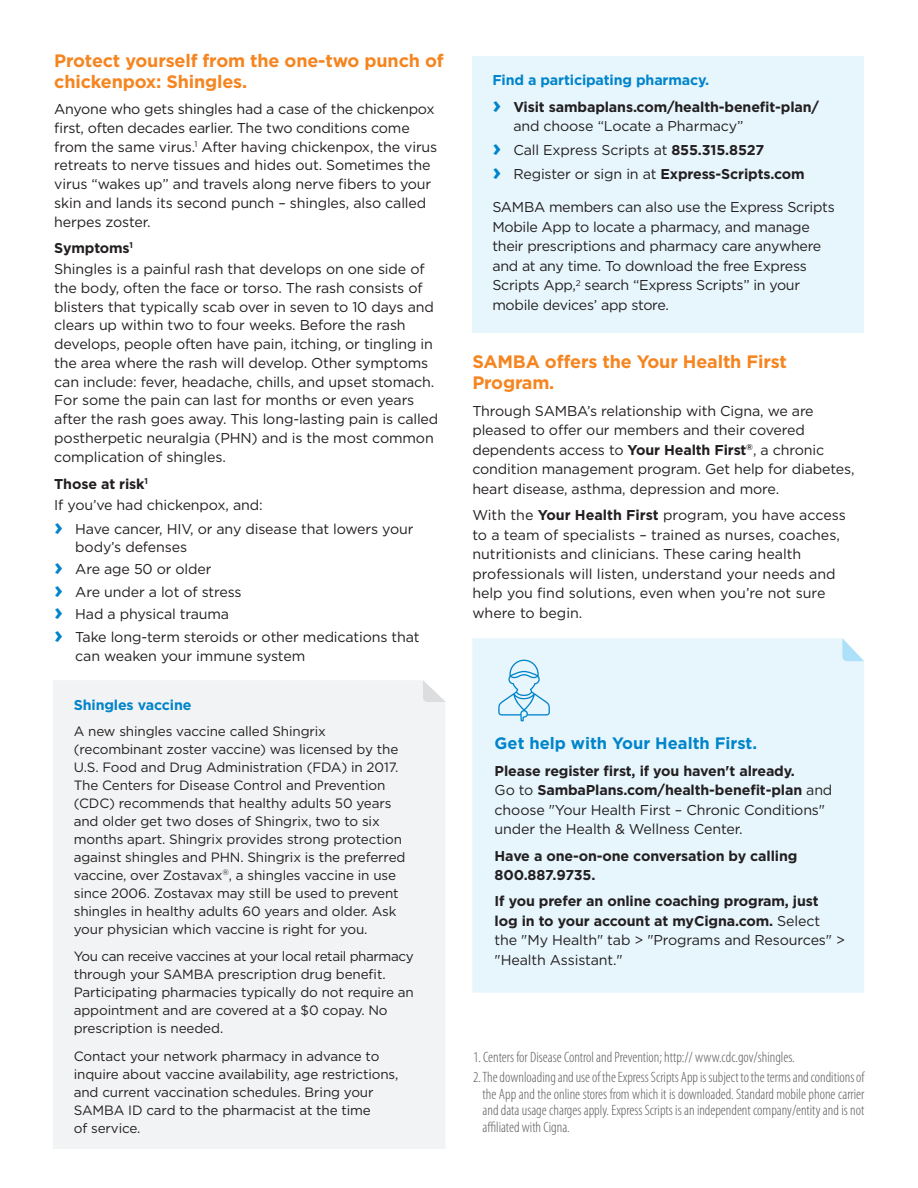
<style>
.page{position:relative;width:918px;height:1188px;background:#fff}
.page>*{position:absolute;margin:0;border:0;box-sizing:border-box;transform-origin:0 0}
.Body_copy_head_bold{font:700 18px/21px "Gotham";letter-spacing:-.01em;color:#f58520}
.Sidebar_copy_medium{font:700 16.5px "Gotham";color:#0084ca}
.Legal_copy_Cat{font:300 condensed 15px/16.5px "Myriad Pro";color:#57585a;text-align:justify}
.Body_copy__book_9_5{font:14.25px/19.5px "Gotham";letter-spacing:-.01em;color:#231f20}
.Bullet_copy_book_9_5{font:14.25px/18.9px "Gotham";letter-spacing:-.01em;color:#231f20}
.Sidebar_copy_medium-2{font:700 14.25px/19.5px "Gotham";letter-spacing:-.01em;color:#231f20}
.Sidebar_copy_medium-3{font:14.25px/19.5px "Gotham";letter-spacing:-.01em;color:#231f20}
.Bullet_copy_book_9_5-2{font:700 14.25px/19.5px "Gotham";letter-spacing:-.01em;color:#231f20}
.Body_copy__book_9_5-2{font:700 14.25px "Gotham";letter-spacing:-.01em;color:#0084ca}
.Body_copy__book_9_5-3{font:700 14.25px "Gotham";letter-spacing:-.01em;color:#231f20}
.Body_copy__book_9_5-4{font:13.5px/18px "Gotham";letter-spacing:-.01em;color:#231f20}
.s1{font-weight:700;font-size:24px;color:#0084ca}
.s2{font-size:24px;color:#0084ca}
.s3{font-weight:400}
.s4{font-weight:700}
</style>
<div class="page">
<div style="left:53px;top:680px;width:392px;height:469px;background:#f2f3f4"></div>
<svg style="left:423px;top:680px;width:23px;height:22px"></svg>
<div style="left:472px;top:56px;width:392px;height:276px;background:#e7f6fd"></div>
<div style="left:472px;top:638px;width:392px;height:355px;background:#e7f6fd"></div>
<svg style="left:842px;top:638px;width:22px;height:23px"></svg>
<svg style="left:498px;top:660px;width:52px;height:61px;background:#c5e5f5"></svg>
<p class="Body_copy_head_bold" style="left:54px;top:50px;width:391px">Protect yourself from the one-two punch of chickenpox: Shingles.</p>
<p class="Body_copy__book_9_5" style="left:54px;top:99px;width:385px;line-height:18.8px">Anyone who gets shingles had a case of the chickenpox first, often decades earlier. The two conditions come from the same virus.<sup>1</sup> After having chickenpox, the virus retreats to nerve tissues and hides out. Sometimes the virus “wakes up” and travels along nerve fibers to your skin and lands its second punch – shingles, also called herpes zoster.</p>
<p class="Body_copy__book_9_5-3" style="left:54px;top:239px;width:80px">Symptoms<sup>1</sup></p>
<p class="Bullet_copy_book_9_5" style="left:54px;top:259px;width:386px">Shingles is a painful rash that develops on one side of the body, often the face or torso. The rash consists of blisters that typically scab over in seven to 10 days and clears up within two to four weeks. Before the rash develops, people often have pain, itching, or tingling in the area where the rash will develop. Other symptoms can include: fever, headache, chills, and upset stomach.<br>For some the pain can last for months or even years after the rash goes away. This long-lasting pain is called postherpetic neuralgia (PHN) and is the most common complication of shingles.</p>
<p class="Body_copy__book_9_5-3" style="left:54px;top:474px;width:95px">Those at risk<sup>1</sup></p>
<p class="Body_copy__book_9_5" style="left:54px;top:495px;width:210px">If you’ve had chickenpox, and:</p>
<p class="Bullet_copy_book_9_5" style="left:75px;top:519px;width:340px;line-height:18px;text-indent:-21px"><span class="s1">›</span> Have cancer, HIV, or any disease that lowers your body’s defenses</p>
<p class="Bullet_copy_book_9_5" style="left:54px;top:560px;width:159px"><span class="s1">›</span> Are age 50 or older</p>
<p class="Bullet_copy_book_9_5" style="left:54px;top:582px;width:189px"><span class="s1">›</span> Are under a lot of stress</p>
<p class="Bullet_copy_book_9_5" style="left:54px;top:605px;width:176px"><span class="s1">›</span> Had a physical trauma</p>
<p class="Bullet_copy_book_9_5" style="left:75px;top:627px;width:346px;line-height:19.5px;text-indent:-21px"><span class="s1">›</span> Take long-term steroids or other medications that can weaken your immune system</p>
<p class="Body_copy__book_9_5-2" style="left:74px;top:696px;width:119px">Shingles vaccine</p>
<p class="Body_copy__book_9_5-4" style="left:74px;top:722px;width:333px">A new shingles vaccine called Shingrix (recombinant zoster vaccine) was licensed by the U.S. Food and Drug Administration (FDA) in 2017.<br>The Centers for Disease Control and Prevention (CDC) recommends that healthy adults 50 years and older get two doses of Shingrix, two to six months apart. Shingrix provides strong protection against shingles and PHN. Shingrix is the preferred vaccine, over Zostavax<sup>®</sup>, a shingles vaccine in use since 2006. Zostavax may still be used to prevent shingles in healthy adults 60 years and older. Ask your physician which vaccine is right for you.</p>
<p class="Body_copy__book_9_5-4" style="left:74px;top:947px;width:342px">You can receive vaccines at your local retail pharmacy through your SAMBA prescription drug benefit.<br>Participating pharmacies typically do not require an appointment and are covered at a $0 copay. No prescription is needed.</p>
<p class="Body_copy__book_9_5-4" style="left:74px;top:1047px;width:326px">Contact your network pharmacy in advance to inquire about vaccine availability, age restrictions, and current vaccination schedules. Bring your SAMBA ID card to the pharmacist at the time<br>of service.</p>
<p class="Body_copy__book_9_5-2" style="left:492px;top:71px;width:218px">Find a participating pharmacy.</p>
<p class="Bullet_copy_book_9_5-2" style="left:513px;top:97px;width:307px;text-indent:-21px"><span class="s2">›</span> Visit sambaplans.com/health-benefit-plan/ <span class="s3">and choose “Locate a Pharmacy”</span></p>
<p class="Bullet_copy_book_9_5" style="left:492px;top:140px;width:273px"><span class="s1">›</span> Call Express Scripts at <span class="s4">855.315.8527</span></p>
<p class="Bullet_copy_book_9_5-2" style="left:492px;top:164px;width:314px"><span class="s2">›</span> <span class="s3">Register or sign in at</span> Express-Scripts.com</p>
<p class="Body_copy__book_9_5" style="left:492px;top:197px;width:344px">SAMBA members can also use the Express Scripts Mobile App to locate a pharmacy, and manage their prescriptions and pharmacy care anywhere and at any time. To download the free Express Scripts App,<sup>2</sup> search “Express Scripts” in your mobile devices’ app store.</p>
<p class="Body_copy_head_bold" style="left:472px;top:351px;width:316px">SAMBA offers the Your Health First<br>Program.</p>
<p class="Body_copy__book_9_5" style="left:472px;top:401px;width:384px">Through SAMBA’s relationship with Cigna, we are pleased to offer our members and their covered dependents access to <span class="s4">Your Health First</span><sup>®</sup>, a chronic condition management program. Get help for diabetes, heart disease, asthma, depression and more.</p>
<p class="Body_copy__book_9_5" style="left:472px;top:505px;width:375px">With the <span class="s4">Your Health First</span> program, you have access to a team of specialists – trained as nurses, coaches, nutritionists and clinicians. These caring health professionals will listen, understand your needs and help you find solutions, even when you’re not sure where to begin.</p>
<p class="Sidebar_copy_medium" style="left:495px;top:733px;width:264px">Get help with Your Health First.</p>
<p class="Sidebar_copy_medium-3" style="left:495px;top:761px;width:339px"><span class="s4">Please register first, if you haven't already.<br></span>Go to <span class="s4">SambaPlans.com/health-benefit-plan</span> and choose "Your Health First – Chronic Conditions" under the Health &amp; Wellness Center.</p>
<p class="Sidebar_copy_medium-2" style="left:495px;top:846px;width:304px">Have a one-on-one conversation by calling<br>800.887.9735.</p>
<p class="Sidebar_copy_medium-2" style="left:495px;top:892px;width:352px">If you prefer an online coaching program, just log in to your account at myCigna.com. <span class="s3">Select the "My Health" tab &gt; "Programs and Resources" &gt; "Health Assistant."</span></p>
<p class="Legal_copy_Cat" style="left:473px;top:1049px;width:323px">1. Centers for Disease Control and Prevention; http:// www.cdc.gov/shingles.</p>
<p class="Legal_copy_Cat" style="left:483px;top:1069px;width:383px;text-indent:-10px">2. The downloading and use of the Express Scripts App is subject to the terms and conditions of the App and the online stores from which it is downloaded. Standard mobile phone carrier and data usage charges apply. Express Scripts is an independent company/entity and is not affiliated with Cigna.</p>
</div>
